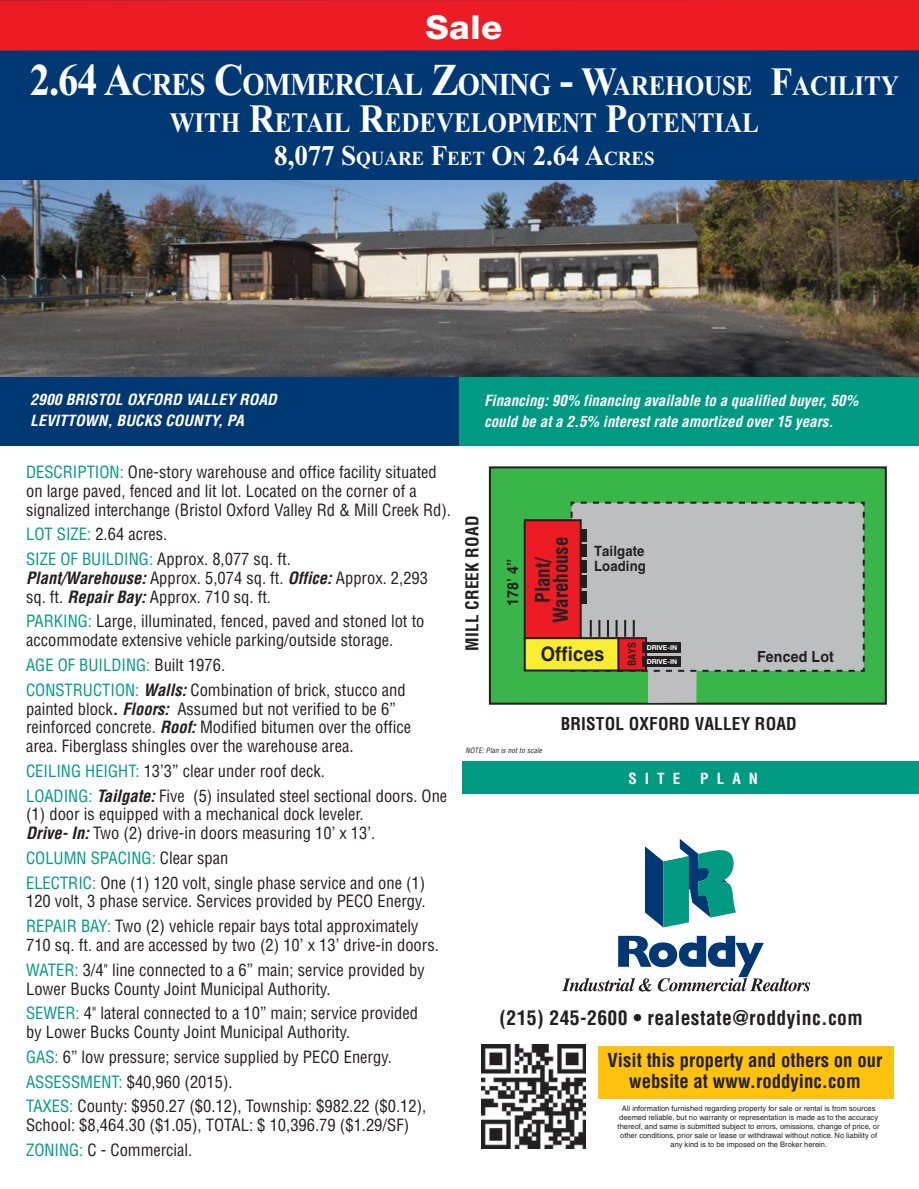
<style>
.page{position:relative;width:919px;height:1189px;background:#fff}
.page>*{position:absolute;margin:0;border:0;box-sizing:border-box;transform-origin:0 0}
.t1{font:800 33px "Helvetica Neue";color:#fff;scale:1.05 1}
.t2{font:700 31.8px "Times New Roman";letter-spacing:-.025em;color:#fff;scale:.89 1}
.t3{font:700 28.5px "Times New Roman";color:#fff;scale:.95 1}
.t4{font:700 28.05px "Times New Roman";letter-spacing:-.005em;color:#fff;scale:.89 1}
.t5{font:700 19.95px "Helvetica";letter-spacing:.01em;color:#231f20;scale:.92 1}
.t6{font:700 condensed 19.65px "Helvetica";letter-spacing:.02em;color:#231f20}
.t7{font:700 condensed 19.65px/18px "Helvetica";letter-spacing:-.01em;color:#231f20;text-align:center}
.t8{font:700 condensed 18.75px/21px "Helvetica";color:#231f20;text-align:center}
.t9{font:700 condensed 17.25px "Helvetica";letter-spacing:.01em;color:#231f20}
.t10{font:condensed 16.5px/24.8px "Helvetica";color:#231f20}
.t11{font:700 15.3px "Helvetica";letter-spacing:.01em;color:#231f20;scale:.92 1}
.t12{font:italic 700 condensed 15px/21px "Helvetica";color:#fff}
.t13{font:italic 700 condensed 15px/21px "Helvetica";color:#fff;scale:1.05 1}
.t14{font:700 condensed 15px "Helvetica";letter-spacing:.54em;color:#fff}
.t15{font:700 14.25px/15.1px "Helvetica";letter-spacing:.01em;color:#231f20;scale:.92 1}
.t16{font:700 10.95px "Helvetica";color:#231f20;scale:.79 1}
.t17{font:7.5px/9px "Helvetica";color:#231f20;text-align:center}
.t18{font:italic condensed 7.2px "Helvetica";letter-spacing:.02em;color:#231f20}
.t19{font:700 6.75px "Helvetica Neue";color:#fff}
.s1{font-size:45.45px}
.s2{font-size:40.05px}
.s3{font-size:28.05px}
.s4{font-size:19.95px}
.s5{color:#009a82}
.s6{font-weight:700;font-style:italic}
</style>
<div class="page">
<img style="left:0;top:180px;width:918px;height:197px">
<div style="left:489px;top:467px;width:396px;height:236px;background:#39b54a"></div>
<div style="left:488px;top:466px;width:398px;height:238px;border:2px solid #231f20"></div>
<svg style="left:571px;top:672px;width:292px;height:30px"></svg>
<div style="left:598px;top:1045px;width:295px;height:53px;background:#ffc20e"></div>
<svg style="left:562px;top:935px;width:247px;height:56px"></svg>
<svg style="left:645px;top:839px;width:90px;height:88px"></svg>
<img style="left:481px;top:1044px;width:104px;height:104px">
<div style="left:462px;top:761px;width:456px;height:32px;background:#009a82"></div>
<div style="left:0;top:377px;width:461px;height:68px;background:#003874"></div>
<div style="left:0;top:0;width:918px;height:180px;background:#003874"></div>
<div style="left:459px;top:377px;width:459px;height:68px;background:#009a82"></div>
<div style="left:0;top:0;width:918px;height:51px;background:#ed1c24"></div>
<div style="left:524px;top:520px;width:56px;height:119px;background:#ed1c24"></div>
<div style="left:523px;top:519px;width:58px;height:121px;border:2px solid #231f20"></div>
<div style="left:524px;top:638px;width:95px;height:32px;background:#f9ed31"></div>
<div style="left:523px;top:637px;width:97px;height:34px;border:2px solid #231f20"></div>
<svg style="left:569px;top:501px;width:296px;height:171px;background:#b6afab"></svg>
<h1 class="t1" style="left:425px;top:15px;width:75px">Sale</h1>
<h2 class="t2" style="left:30px;top:65px;width:977px"><span class="s1">2.64 A</span>CRES <span class="s1">C</span>OMMERCIAL <span class="s1">Z</span>ONING <span class="s1">-</span> <span class="s2">W</span><span class="s3">AREHOUSE</span> <span class="s2">F</span><span class="s3">ACILITY</span></h2>
<h3 class="t4" style="left:170px;top:106px;width:663px">WITH <span class="s2">R</span>ETAIL <span class="s2">R</span>EDEVELOPMENT <span class="s2">P</span>OTENTIAL</h3>
<h3 class="t3" style="left:274px;top:139px;width:401px">8,077 S<span class="s4">QUARE</span> F<span class="s4">EET</span> O<span class="s4">N</span> 2.64 A<span class="s4">CRES</span></h3>
<p class="t13" style="left:30px;top:390px;width:236px">2900 BRISTOL OXFORD VALLEY ROAD<br>LEVITTOWN, BUCKS COUNTY, PA</p>
<p class="t12" style="left:484px;top:391px;width:375px">Financing: 90% financing available to a qualified buyer, 50% could be at a 2.5% interest rate amortized over 15 years.</p>
<p class="t10" style="left:26px;top:464px;width:426px;line-height:18.8px"><span class="s5">DESCRIPTION:</span> One-story warehouse and office facility situated on large paved, fenced and lit lot. Located on the corner of a signalized interchange (Bristol Oxford Valley Rd &amp; Mill Creek Rd).</p>
<p class="t10" style="left:26px;top:523px;width:266px"><span class="s5">LOT SIZE:</span> 2.64 acres.<br><span class="s5">SIZE OF BUILDING:</span> Approx. 8,077 sq. ft.</p>
<p class="t10" style="left:26px;top:569px;width:403px;line-height:18.8px"><span class="s6">Plant/Warehouse:</span> Approx. 5,074 sq. ft. <span class="s6">Office:</span> Approx. 2,293 sq. ft. <span class="s6">Repair Bay:</span> Approx. 710 sq. ft.</p>
<p class="t10" style="left:26px;top:613px;width:400px;line-height:18.8px"><span class="s5">PARKING:</span> Large, illuminated, fenced, paved and stoned lot to accommodate extensive vehicle parking/outside storage.</p>
<p class="t10" style="left:26px;top:653px;width:381px"><span class="s5">AGE OF BUILDING:</span> Built 1976.<br><span class="s5">CONSTRUCTION:</span> <span class="s6">Walls:</span> Combination of brick, stucco and</p>
<p class="t10" style="left:26px;top:700px;width:386px;line-height:18.8px">painted block<span class="s6">. Floors:</span> Assumed but not verified to be 6” reinforced concrete. <span class="s6">Roof:</span> Modified bitumen over the office area. Fiberglass shingles over the warehouse area.</p>
<p class="t10" style="left:26px;top:759px;width:422px"><span class="s5">CEILING HEIGHT:</span> 13’3” clear under roof deck.<br><span class="s5">LOADING:</span> <span class="s6">Tailgate:</span> Five (5) insulated steel sectional doors. One</p>
<p class="t10" style="left:26px;top:806px;width:350px;line-height:18.8px">(1) door is equipped with a mechanical dock leveler.<br><span class="s6">Drive- In:</span> Two (2) drive-in doors measuring 10’ x 13’.</p>
<p class="t10" style="left:26px;top:846px;width:400px"><span class="s5">COLUMN SPACING:</span> Clear span<br><span class="s5">ELECTRIC:</span> One (1) 120 volt, single phase service and one (1)</p>
<p class="t10" style="left:26px;top:890px;width:401px">120 volt, 3 phase service. Services provided by PECO Energy.<br><span class="s5">REPAIR BAY:</span> Two (2) vehicle repair bays total approximately</p>
<p class="t10" style="left:26px;top:933px;width:414px">710 sq. ft. and are accessed by two (2) 10’ x 13’ drive-in doors.<br><span class="s5">WATER:</span> 3/4" line connected to a 6” main; service provided by</p>
<p class="t10" style="left:26px;top:977px;width:393px">Lower Bucks County Joint Municipal Authority.<br><span class="s5">SEWER:</span> 4" lateral connected to a 10” main; service provided</p>
<p class="t10" style="left:26px;top:1020px;width:401px">by Lower Bucks County Joint Municipal Authority.<br><span class="s5">GAS:</span> 6” low pressure; service supplied by PECO Energy.<br><span class="s5">ASSESSMENT:</span> $40,960 (2015).<br><span class="s5">TAXES:</span> County: $950.27 ($0.12), Township: $982.22 ($0.12),</p>
<p class="t10" style="left:26px;top:1113px;width:384px">School: $8,464.30 ($1.05), TOTAL: $ 10,396.79 ($1.29/SF)<br><span class="s5">ZONING:</span> C - Commercial.</p>
<p class="t9" style="left:465px;top:650px;width:136px;rotate:-90deg">MILL CREEK ROAD</p>
<p class="t7" style="left:535px;top:623px;width:88px;rotate:-90deg">Plant/<br>Warehouse</p>
<p class="t15" style="left:593px;top:544px;width:58px">Tailgate<br>Loading</p>
<p class="t11" style="left:507px;top:606px;width:53px;rotate:-90deg">178’ 4”</p>
<p class="t5" style="left:540px;top:647px;width:71px">Offices</p>
<p class="t16" style="left:627px;top:666px;width:32px;rotate:-90deg">BAYS</p>
<p class="t19" style="left:646px;top:645px;width:32px">DRIVE-IN</p>
<p class="t11" style="left:756px;top:651px;width:85px">Fenced Lot</p>
<p class="t19" style="left:646px;top:659px;width:32px">DRIVE-IN</p>
<p class="t9" style="left:560px;top:716px;width:237px">BRISTOL OXFORD VALLEY ROAD</p>
<p class="t18" style="left:465px;top:747px;width:78px">NOTE: Plan is not to scale</p>
<p class="t14" style="left:628px;top:772px;width:53px">SITE</p>
<p class="t14" style="left:700px;top:772px;width:59px">PLAN</p>
<p class="t6" style="left:499px;top:1009px;width:364px">(215) 245-2600 • realestate@roddyinc.com</p>
<p class="t8" style="left:607px;top:1051px;width:276px">Visit this property and others on our website at www.roddyinc.com</p>
<p class="t17" style="left:617px;top:1104px;width:263px">All information furnished regarding property for sale or rental is from sources deemed reliable, but no warranty or representation is made as to the accuracy thereof, and same is submitted subject to errors, omissions, change of price, or other conditions, prior sale or lease or withdrawal without notice. No liability of any kind is to be imposed on the Broker herein.</p>
</div>
